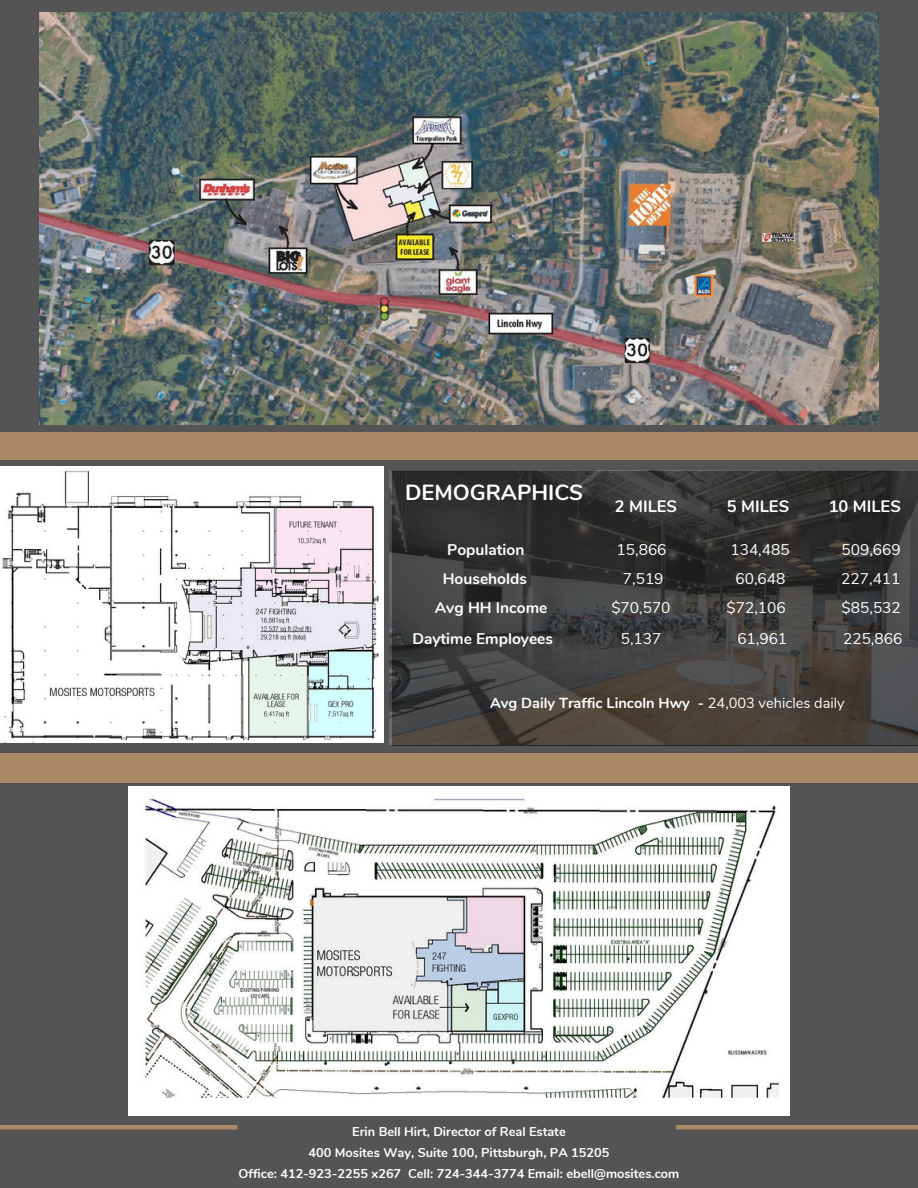
<style>
.page{position:relative;width:918px;height:1188px;background:#545454}
.page>*{position:absolute;margin:0;border:0;box-sizing:border-box;transform-origin:0 0}
.t1{font:700 21.9px "Nunito";color:#fff}
.t2{font:700 16.5px "Nunito";color:#fff}
.t3{font:15.45px "Nunito";color:#fff}
.t4{font:700 15.45px "Nunito";color:#fff}
.t5{font:700 14.55px "Nunito";color:#fff}
.t6{font:700 12.75px "Nunito";color:#fff}
.s1{font-weight:400}
</style>
<div class="page">
<div style="left:0;top:754px;width:918px;height:29px;background:#ab8966"></div>
<div style="left:676px;top:1125px;width:242px;height:5px;background:#ab8966"></div>
<div style="left:0;top:1125px;width:237px;height:5px;background:#ab8966"></div>
<div style="left:0;top:432px;width:918px;height:27px;background:#ab8966"></div>
<img style="left:0;top:466px;width:384px;height:277px">
<img style="left:390px;top:471px;width:528px;height:273px">
<img style="left:39px;top:12px;width:839px;height:413px">
<img style="left:129px;top:787px;width:660px;height:328px">
<h2 class="t1" style="left:405px;top:478px;width:180px">DEMOGRAPHICS</h2>
<h3 class="t2" style="left:615px;top:495px;width:64px">2 MILES</h3>
<h3 class="t2" style="left:727px;top:495px;width:64px">5 MILES</h3>
<h3 class="t2" style="left:829px;top:495px;width:74px">10 MILES</h3>
<h2 class="t4" style="left:447px;top:539px;width:79px">Population</h2>
<h2 class="t3" style="left:617px;top:539px;width:51px">15,866</h2>
<h2 class="t3" style="left:730px;top:539px;width:61px">134,485</h2>
<h2 class="t3" style="left:842px;top:539px;width:61px">509,669</h2>
<p class="t4" style="left:443px;top:568px;width:86px">Households</p>
<p class="t3" style="left:623px;top:568px;width:42px">7,519</p>
<p class="t3" style="left:735px;top:568px;width:51px">60,648</p>
<p class="t3" style="left:841px;top:568px;width:61px">227,411</p>
<h4 class="t4" style="left:435px;top:598px;width:114px">Avg HH Income</h4>
<h4 class="t3" style="left:611px;top:598px;width:61px">$70,570</h4>
<h4 class="t3" style="left:726px;top:598px;width:61px">$72,106</h4>
<h4 class="t3" style="left:842px;top:598px;width:61px">$85,532</h4>
<h2 class="t4" style="left:412px;top:628px;width:142px">Daytime Employees</h2>
<h2 class="t3" style="left:621px;top:628px;width:42px">5,137</h2>
<h2 class="t3" style="left:737px;top:628px;width:51px">61,961</h2>
<h2 class="t3" style="left:843px;top:628px;width:61px">225,866</h2>
<h3 class="t5" style="left:490px;top:693px;width:356px">Avg Daily Traffic Lincoln Hwy - <span class="s1">24,003 vehicles daily</span></h3>
<p class="t6" style="left:352px;top:1123px;width:215px">Erin Bell Hirt, Director of Real Estate</p>
<p class="t6" style="left:308px;top:1144px;width:303px">400 Mosites Way, Suite 100, Pittsburgh, PA 15205</p>
<p class="t6" style="left:239px;top:1165px;width:442px">Office: 412-923-2255 x267 Cell: 724-344-3774 Email: ebell@mosites.com</p>
</div>
